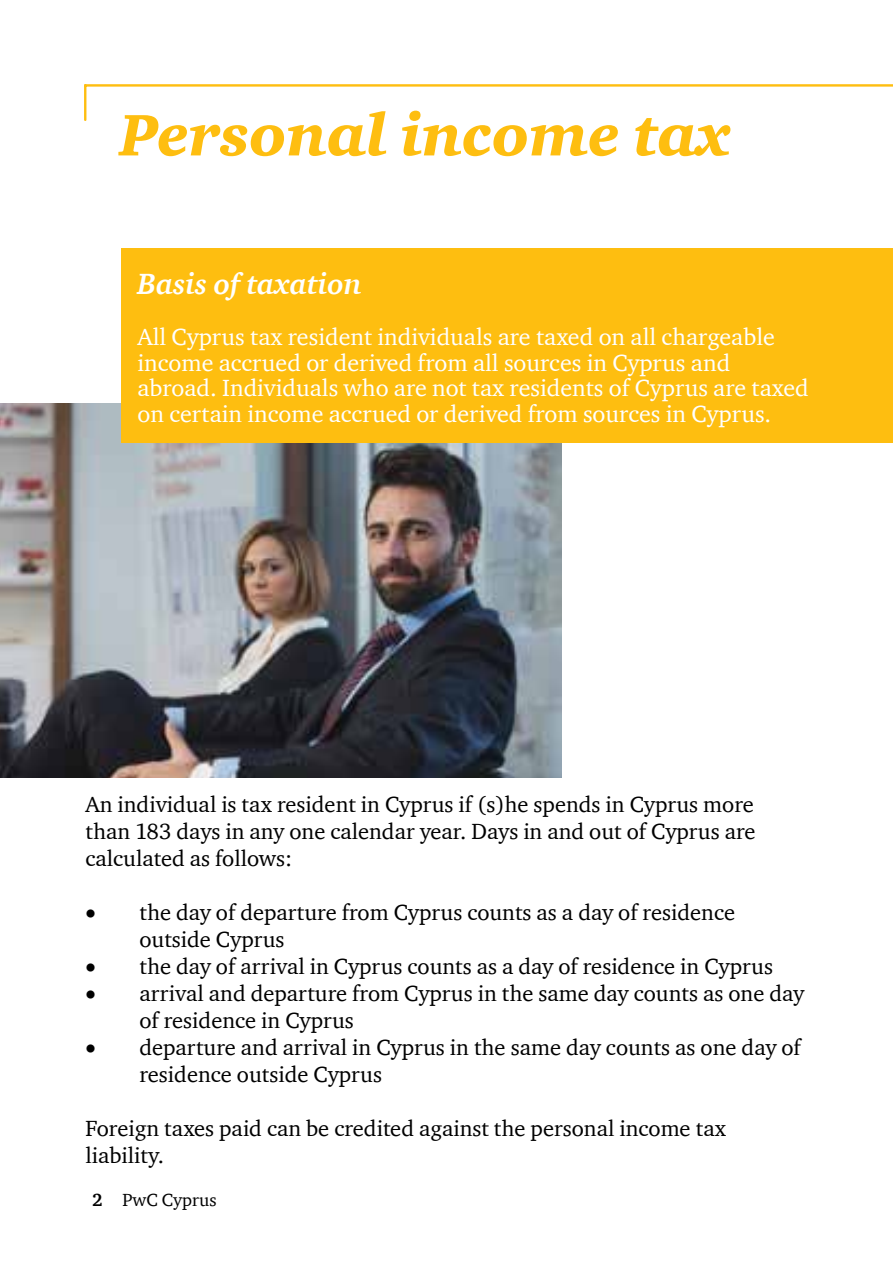
<style>
.page{position:relative;width:893px;height:1276px;background:#fff}
.page>*{position:absolute;margin:0;border:0;box-sizing:border-box;transform-origin:0 0}
.t1{font:italic 900 60px "ITC Charter Com";color:#febe10}
.t2{font:italic 700 30px "ITC Charter Com";color:#fff}
.t3{font:24px/25.5px "ITC Charter Com";color:#fff}
.t4{font:22.5px/27px "ITC Charter Com";color:#000}
.t5{font:18px "ITC Charter Com";color:#000}
.s1{font-weight:700}
</style>
<div class="page">
<img style="left:0;top:403px;width:561px;height:374px">
<hr style="left:85px;top:84px;width:808px;height:3px;background:#febe10">
<hr style="left:84px;top:85px;width:2px;height:35px;background:#febe10">
<div style="left:121px;top:248px;width:772px;height:194px;background:#febe10"></div>
<h1 class="t1" style="left:119px;top:98px;width:613px">Personal income tax</h1>
<h2 class="t2" style="left:137px;top:266px;width:226px">Basis of taxation</h2>
<p class="t3" style="left:137px;top:324px;width:673px">All Cyprus tax resident individuals are taxed on all chargeable income accrued or derived from all sources in Cyprus and abroad. Individuals who are not tax residents of Cyprus are taxed on certain income accrued or derived from sources in Cyprus.</p>
<p class="t4" style="left:85px;top:790px;width:672px;text-align:justify">An individual is tax resident in Cyprus if (s)he spends in Cyprus more than 183 days in any one calendar year. Days in and out of Cyprus are calculated as follows:</p>
<p class="t4" style="left:139px;top:898px;width:597px;text-indent:-54px">• the day of departure from Cyprus counts as a day of residence outside Cyprus</p>
<p class="t4" style="left:85px;top:952px;width:689px">• the day of arrival in Cyprus counts as a day of residence in Cyprus</p>
<p class="t4" style="left:139px;top:979px;width:666px;text-indent:-54px">• arrival and departure from Cyprus in the same day counts as one day of residence in Cyprus</p>
<p class="t4" style="left:139px;top:1033px;width:663px;text-indent:-54px">• departure and arrival in Cyprus in the same day counts as one day of residence outside Cyprus</p>
<p class="t4" style="left:85px;top:1114px;width:642px">Foreign taxes paid can be credited against the personal income tax liability.</p>
<p class="t5" style="left:92px;top:1189px;width:126px"><span class="s1">2</span> PwC Cyprus</p>
</div>
